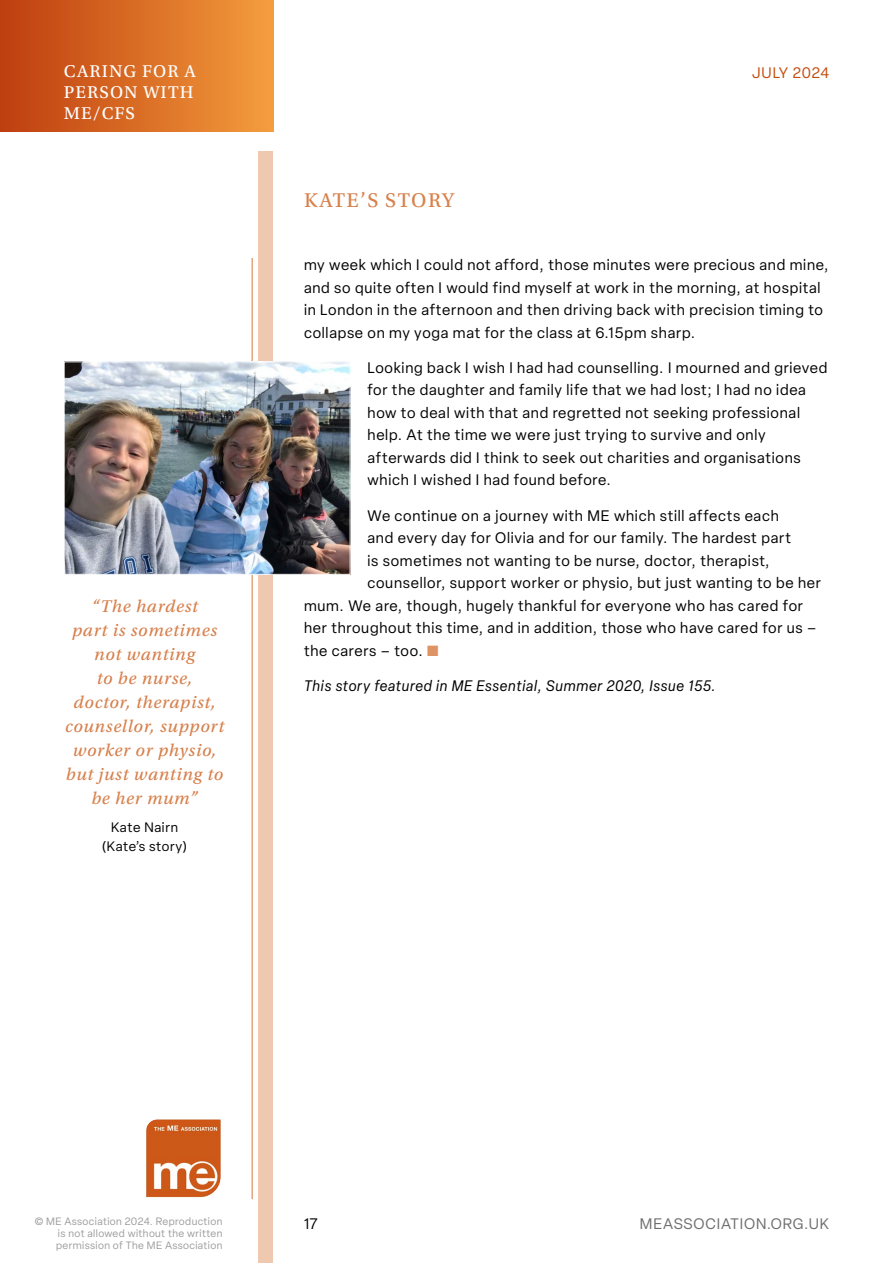
<style>
.page{position:relative;width:893px;height:1263px;background:#fff}
.page>*{position:absolute;margin:0;border:0;box-sizing:border-box;transform-origin:0 0}
.t1{font:21px "Utopia Std Capt";letter-spacing:.07em;color:#d7814d}
.t2{font:18px/24px "Utopia Std Capt It";letter-spacing:.04em;color:#d7814d;text-align:center}
.t3{font:18px/21px "Utopia Std Capt";letter-spacing:.06em;color:#fff}
.t4{font:15px/22.5px "Elza";letter-spacing:.05em;color:#000}
.t5{font:italic 15px "Elza";letter-spacing:.05em;color:#000}
.t6{font:15px "Elza";letter-spacing:.06em;color:#706f6f}
.t7{font:15px "Elza";letter-spacing:.045em;color:#c44c0d}
.t8{font:13.5px/19.5px "Elza";letter-spacing:.04em;color:#000;text-align:center}
.t9{font:10.5px/12px "Elza";letter-spacing:.04em;color:#9d9d9c}
.s1{color:#de9364}
</style>
<div class="page">
<div style="left:0;top:0;width:273px;height:132px;background:linear-gradient(to right,#be3d0e,#f49d3d)"></div>
<svg style="left:146px;top:1119px;width:75px;height:79px;background:#d57946"></svg>
<div style="left:258px;top:152px;width:15px;height:1111px;background:#efc9af"></div>
<hr style="left:251px;top:258px;width:2px;height:941px;background:#e4a57d">
<img style="left:66px;top:363px;width:282px;height:210px">
<div style="left:64px;top:361px;width:286px;height:214px;border:1px solid #fff"></div>
<p class="t3" style="left:64px;top:61px;width:133px">CARING FOR A</p>
<p class="t7" style="left:752px;top:63px;width:79px">JULY 2024</p>
<p class="t3" style="left:64px;top:82px;width:131px">PERSON WITH<br>ME/CFS</p>
<p class="t2" style="left:65px;top:594px;width:161px">“The hardest<br>part is sometimes not wanting<br>to be nurse,<br>doctor, therapist, counsellor, support worker or physio, but just wanting to be her mum”</p>
<p class="t8" style="left:102px;top:817px;width:86px">Kate Nairn (Kate’s story)</p>
<h1 class="t1" style="left:304px;top:189px;width:152px">KATE’S STORY</h1>
<p class="t4" style="left:304px;top:253px;width:526px">my week which I could not afford, those minutes were precious and mine, and so quite often I would find myself at work in the morning, at hospital in London in the afternoon and then driving back with precision timing to collapse on my yoga mat for the class at 6.15pm sharp.</p>
<p class="t4" style="left:367px;top:356px;width:461px">Looking back I wish I had had counselling. I mourned and grieved for the daughter and family life that we had lost; I had no idea how to deal with that and regretted not seeking professional help. At the time we were just trying to survive and only afterwards did I think to seek out charities and organisations which I wished I had found before.</p>
<p class="t4" style="left:367px;top:504px;width:413px">We continue on a journey with ME which still affects each</p>
<p class="t4" style="left:367px;top:526px;width:425px">and every day for Olivia and for our family. The hardest part</p>
<p class="t4" style="left:367px;top:549px;width:404px">is sometimes not wanting to be nurse, doctor, therapist,</p>
<p class="t4" style="left:367px;top:571px;width:455px">counsellor, support worker or physio, but just wanting to be her</p>
<p class="t4" style="left:304px;top:594px;width:500px">mum. We are, though, hugely thankful for everyone who has cared for</p>
<p class="t4" style="left:304px;top:616px;width:514px">her throughout this time, and in addition, those who have cared for us –</p>
<p class="t4" style="left:304px;top:639px;width:136px">the carers – too. <span class="s1">■</span></p>
<p class="t5" style="left:304px;top:676px;width:413px">This story featured in ME Essential, Summer 2020, Issue 155.</p>
<p class="t9" style="left:35px;top:1215px;width:189px">© ME Association 2024. Reproduction</p>
<p class="t4" style="left:304px;top:1212px;width:15px">17</p>
<p class="t6" style="left:640px;top:1214px;width:191px">MEASSOCIATION.ORG.UK</p>
<p class="t9" style="left:56px;top:1227px;width:168px">is not allowed without the written permission of The ME Association</p>
</div>
